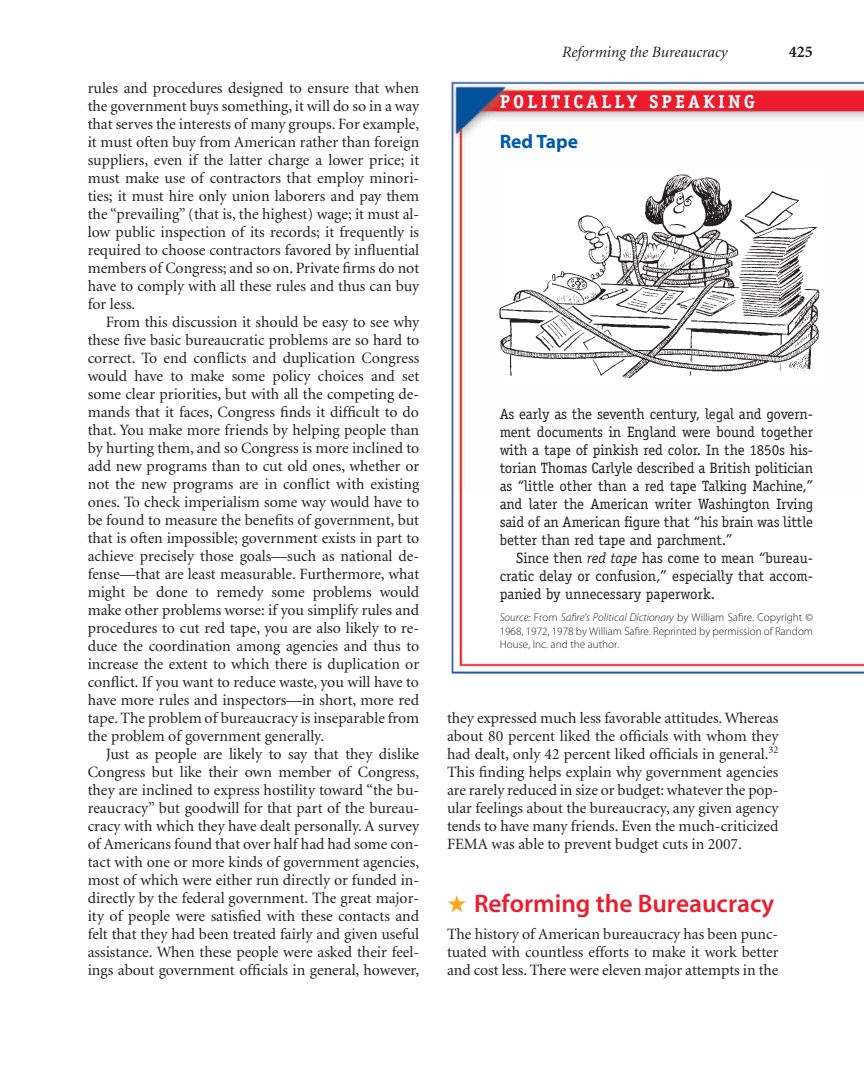
<style>
.page{position:relative;width:864px;height:1080px;background:#fff}
.page>*{position:absolute;margin:0;border:0;box-sizing:border-box;transform-origin:0 0}
.t1{font:25.5px "Myriad Sem";color:#ee1b2d}
.t2{font:700 19.5px "Myriad";color:#015aaa}
.t3{font:700 18.75px "Officina Serif";letter-spacing:.165em;color:#fff}
.t4{font:700 16.5px "Minion";color:#231f20}
.t5{font:15.75px/18px "Minion";color:#231f20;text-align:justify}
.t6{font:italic 15.75px "Minion";color:#231f20}
.t7{font:15px "Officina Serif";letter-spacing:-.005em;color:#231f20}
.t8{font:11.25px/13.5px "Myriad Lig";color:#231f20;text-align:justify}
.s1{font-style:italic}
.s2{font-family:"Myriad Lig Itl"}
.s3{color:#f9a51b}
</style>
<div class="page">
<img style="left:450px;top:81px;width:414px;height:409px">
<img style="left:451px;top:490px;width:413px;height:184px">
<img style="left:498px;top:171px;width:329px;height:213px">
<p class="t5" style="left:88px;top:80px;width:333px">rules and procedures designed to ensure that when</p>
<p class="t5" style="left:88px;top:98px;width:333px">the government buys something, it will do so in a way</p>
<p class="t5" style="left:88px;top:116px;width:333px">that serves the interests of many groups. For example,</p>
<p class="t5" style="left:88px;top:134px;width:333px">it must often buy from American rather than foreign</p>
<p class="t5" style="left:88px;top:152px;width:333px">suppliers, even if the latter charge a lower price; it</p>
<p class="t5" style="left:88px;top:170px;width:333px">must make use of contractors that employ minori-</p>
<p class="t5" style="left:88px;top:188px;width:333px">ties; it must hire only union laborers and pay them</p>
<p class="t5" style="left:88px;top:206px;width:333px">the “prevailing” (that is, the highest) wage; it must al-</p>
<p class="t5" style="left:88px;top:224px;width:333px">low public inspection of its records; it frequently is</p>
<p class="t5" style="left:88px;top:242px;width:333px">required to choose contractors favored by influential</p>
<p class="t5" style="left:88px;top:260px;width:333px">members of Congress; and so on. Private firms do not</p>
<p class="t5" style="left:88px;top:278px;width:333px">have to comply with all these rules and thus can buy</p>
<p class="t5" style="left:88px;top:296px;width:49px">for less.</p>
<p class="t5" style="left:106px;top:314px;width:315px">From this discussion it should be easy to see why</p>
<p class="t5" style="left:88px;top:332px;width:333px">these five basic bureaucratic problems are so hard to</p>
<p class="t5" style="left:88px;top:350px;width:333px">correct. To end conflicts and duplication Congress</p>
<p class="t5" style="left:88px;top:368px;width:333px">would have to make some policy choices and set</p>
<p class="t5" style="left:88px;top:386px;width:333px">some clear priorities, but with all the competing de-</p>
<p class="t5" style="left:88px;top:404px;width:333px">mands that it faces, Congress finds it difficult to do</p>
<p class="t5" style="left:88px;top:422px;width:333px">that. You make more friends by helping people than</p>
<p class="t5" style="left:88px;top:440px;width:333px">by hurting them, and so Congress is more inclined to</p>
<p class="t5" style="left:88px;top:458px;width:333px">add new programs than to cut old ones, whether or</p>
<p class="t5" style="left:88px;top:476px;width:333px">not the new programs are in conflict with existing</p>
<p class="t5" style="left:88px;top:494px;width:333px">ones. To check imperialism some way would have to</p>
<p class="t5" style="left:88px;top:512px;width:333px">be found to measure the benefits of government, but</p>
<p class="t5" style="left:88px;top:530px;width:333px">that is often impossible; government exists in part to</p>
<p class="t5" style="left:88px;top:548px;width:333px">achieve precisely those goals—such as national de-</p>
<p class="t5" style="left:88px;top:566px;width:333px">fense—that are least measurable. Furthermore, what</p>
<p class="t5" style="left:88px;top:584px;width:333px">might be done to remedy some problems would</p>
<p class="t5" style="left:88px;top:602px;width:333px">make other problems worse: if you simplify rules and</p>
<p class="t5" style="left:88px;top:620px;width:333px">procedures to cut red tape, you are also likely to re-</p>
<p class="t5" style="left:88px;top:638px;width:333px">duce the coordination among agencies and thus to</p>
<p class="t5" style="left:88px;top:656px;width:333px">increase the extent to which there is duplication or</p>
<p class="t5" style="left:88px;top:674px;width:333px">conflict. If you want to reduce waste, you will have to</p>
<p class="t5" style="left:88px;top:692px;width:333px">have more rules and inspectors—in short, more red</p>
<p class="t5" style="left:88px;top:710px;width:333px">tape. The problem of bureaucracy is inseparable from</p>
<p class="t5" style="left:88px;top:728px;width:238px">the problem of government generally.</p>
<p class="t5" style="left:106px;top:746px;width:315px">Just as people are likely to say that they dislike</p>
<p class="t5" style="left:88px;top:764px;width:333px">Congress but like their own member of Congress,</p>
<p class="t5" style="left:88px;top:782px;width:333px">they are inclined to express hostility toward “the bu-</p>
<p class="t5" style="left:88px;top:800px;width:333px">reaucracy” but goodwill for that part of the bureau-</p>
<p class="t5" style="left:88px;top:818px;width:333px">cracy with which they have dealt personally. A survey</p>
<p class="t5" style="left:88px;top:836px;width:333px">of Americans found that over half had had some con-</p>
<p class="t5" style="left:88px;top:854px;width:333px">tact with one or more kinds of government agencies,</p>
<p class="t5" style="left:88px;top:872px;width:333px">most of which were either run directly or funded in-</p>
<p class="t5" style="left:88px;top:890px;width:333px">directly by the federal government. The great major-</p>
<p class="t5" style="left:88px;top:908px;width:333px">ity of people were satisfied with these contacts and</p>
<p class="t5" style="left:88px;top:926px;width:333px">felt that they had been treated fairly and given useful</p>
<p class="t5" style="left:88px;top:944px;width:333px">assistance. When these people were asked their feel-</p>
<p class="t5" style="left:88px;top:962px;width:333px">ings about government officials in general, however,</p>
<p class="t6" style="left:562px;top:46px;width:167px">Reforming the Bureaucracy</p>
<p class="t4" style="left:789px;top:45px;width:26px">425</p>
<p class="t3" style="left:500px;top:94px;width:257px">POLITICALLY SPEAKING</p>
<p class="t2" style="left:500px;top:134px;width:80px">Red Tape</p>
<p class="t7" style="left:500px;top:408px;width:315px">As early as the seventh century, legal and govern-</p>
<p class="t7" style="left:500px;top:426px;width:315px">ment documents in England were bound together</p>
<p class="t7" style="left:500px;top:444px;width:315px">with a tape of pinkish red color. In the 1850s his-</p>
<p class="t7" style="left:500px;top:462px;width:315px">torian Thomas Carlyle described a British politician</p>
<p class="t7" style="left:500px;top:480px;width:315px">as “little other than a red tape Talking Machine,”</p>
<p class="t7" style="left:500px;top:498px;width:315px">and later the American writer Washington Irving</p>
<p class="t7" style="left:500px;top:516px;width:315px">said of an American figure that “his brain was little</p>
<p class="t7" style="left:500px;top:534px;width:234px">better than red tape and parchment.”</p>
<p class="t7" style="left:516px;top:552px;width:298px">Since then <span class="s1">red tape</span> has come to mean “bureau-</p>
<p class="t7" style="left:500px;top:570px;width:315px">cratic delay or confusion,” especially that accom-</p>
<p class="t7" style="left:500px;top:588px;width:217px">panied by unnecessary paperwork.</p>
<p class="t8" style="left:500px;top:612px;width:315px"><span class="s2">Source:</span> From <span class="s2">Safire’s Political Dictionary</span> by William Safire. Copyright © 1968, 1972, 1978 by William Safire. Reprinted by permission of Random House, Inc. and the author.</p>
<p class="t5" style="left:447px;top:710px;width:333px">they expressed much less favorable attitudes. Whereas about 80 percent liked the officials with whom they had dealt, only 42 percent liked officials in general.<sup>32<br></sup>This finding helps explain why government agencies are rarely reduced in size or budget: whatever the pop&shy;ular feelings about the bureaucracy, any given agency tends to have many friends. Even the much-criticized FEMA was able to prevent budget cuts in 2007.</p>
<p class="t1" style="left:447px;top:893px;width:329px"><span class="s3">★</span> Reforming the Bureaucracy</p>
<p class="t5" style="left:447px;top:926px;width:333px">The history of American bureaucracy has been punc&shy;tuated with countless efforts to make it work better and cost less. There were eleven major attempts in the</p>
</div>
